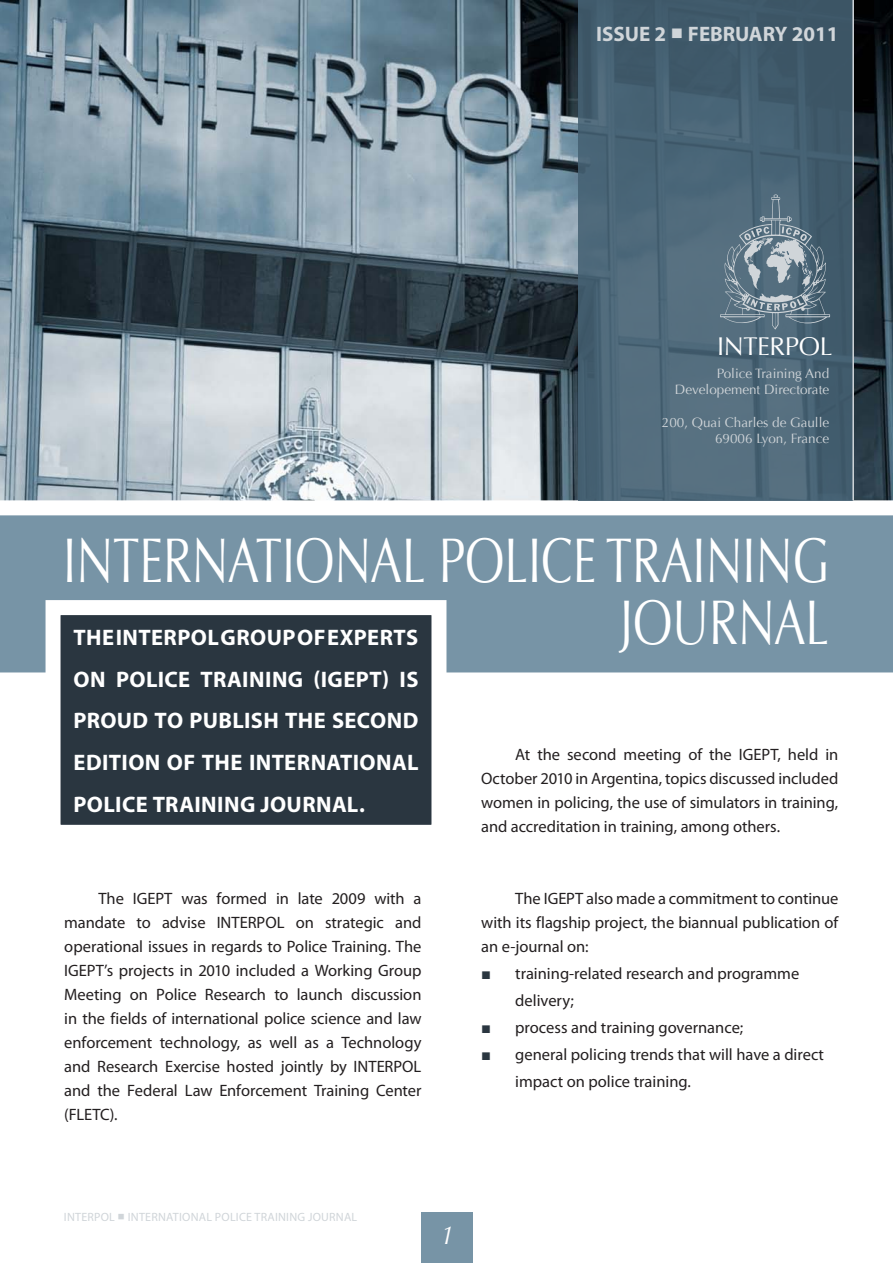
<style>
.page{position:relative;width:893px;height:1263px;background:#fff}
.page>*{position:absolute;margin:0;border:0;box-sizing:border-box;transform-origin:0 0}
.t1{font:63px "Optima";color:#fff;scale:.75 1}
.t2{font:25.65px "Optima";letter-spacing:-.015em;color:#fff}
.t3{font:italic 25.5px "Optima";color:#fff}
.t4{font:700 22.5px/41.8px "Myriad Pro";letter-spacing:.02em;color:#fff;text-align:justify}
.t5{font:700 21px "Myriad Pro";color:#d0d5d9}
.Body_text{font:16.5px/24px "Myriad Pro";letter-spacing:-.005em;color:#231f20;text-align:justify}
.Bullet{font:16.5px/27px "Myriad Pro";color:#231f20}
.t6{font:13.5px/16.2px "Optima";color:#d0d5d9;text-align:right}
.t7{font:12px "Myriad Pro";letter-spacing:.02em;color:#d0d5d9}
.s1{font-family:"Apple Gothic";font-weight:400}
.s2{font-family:"Arial";color:#2a3640}
.s3{font-family:"Apple Gothic"}
</style>
<div class="page">
<img style="left:0;top:0;width:893px;height:493px">
<svg style="left:0;top:493px;width:893px;height:180px;background:#87a0b0"></svg>
<svg style="left:38px;top:593px;width:416px;height:232px;background:#4b565f"></svg>
<svg style="left:578px;top:0;width:274px;height:500px;background:#496374"></svg>
<div style="left:421px;top:1212px;width:51px;height:51px;background:#7794a6"></div>
<svg style="left:720px;top:194px;width:110px;height:136px;background:#677d8b"></svg>
<hr style="left:852px;top:0;width:2px;height:500px;background:#d0d5d9">
<p class="t5" style="left:596px;top:20px;width:244px">ISSUE 2 <span class="s1">■</span> FEBRUARY 2011</p>
<p class="t2" style="left:717px;top:331px;width:117px">INTERPOL</p>
<p class="t6" style="left:675px;top:366px;width:156px">Police Training And<br>Developement Directorate</p>
<p class="t6" style="left:662px;top:414px;width:169px">200, Quai Charles de Gaulle</p>
<p class="t6" style="left:715px;top:431px;width:116px">69006 Lyon, France</p>
<p class="t1" style="left:63px;top:524px;width:1023px">INTERNATIONAL POLICE TRAINING</p>
<p class="t1" style="left:620px;top:586px;width:280px">JOURNAL</p>
<p class="t4" style="left:74px;top:615px;width:347px">THE INTERPOL GROUP OF EXPERTS ON POLICE TRAINING (IGEPT) IS PROUD TO PUBLISH THE SECOND EDITION OF THE INTERNATIONAL POLICE TRAINING JOURNAL.</p>
<p class="Body_text" style="left:481px;top:742px;width:359px;text-indent:34px">At the second meeting of the IGEPT, held in October 2010 in Argentina, topics discussed included women in policing, the use of simulators in training, and accreditation in training, among others.</p>
<p class="Body_text" style="left:64px;top:886px;width:359px;text-indent:34px">The IGEPT was formed in late 2009 with a mandate to advise INTERPOL on strategic and operational issues in regards to Police Training. The IGEPT’s projects in 2010 included a Working Group Meeting on Police Research to launch discussion in the fields of international police science and law enforcement technology, as well as a Technology and Research Exercise hosted jointly by INTERPOL and the Federal Law Enforcement Training Center (FLETC).</p>
<p class="Body_text" style="left:481px;top:886px;width:359px;text-indent:34px">The IGEPT also made a commitment to continue with its flagship project, the biannual publication of an e-journal on:</p>
<p class="Bullet" style="left:515px;top:959px;width:286px;text-indent:-34px"><span class="s2">■</span> training-related research and programme delivery;</p>
<p class="Bullet" style="left:481px;top:1013px;width:264px"><span class="s2">■</span> process and training governance;</p>
<p class="Bullet" style="left:515px;top:1040px;width:310px;text-indent:-34px"><span class="s2">■</span> general policing trends that will have a direct impact on police training.</p>
<p class="t7" style="left:64px;top:1210px;width:295px">INTERPOL <span class="s3">■</span> INTERNATIONAL POLICE TRAINING JOURNAL</p>
<p class="t3" style="left:440px;top:1220px;width:16px">1</p>
</div>
